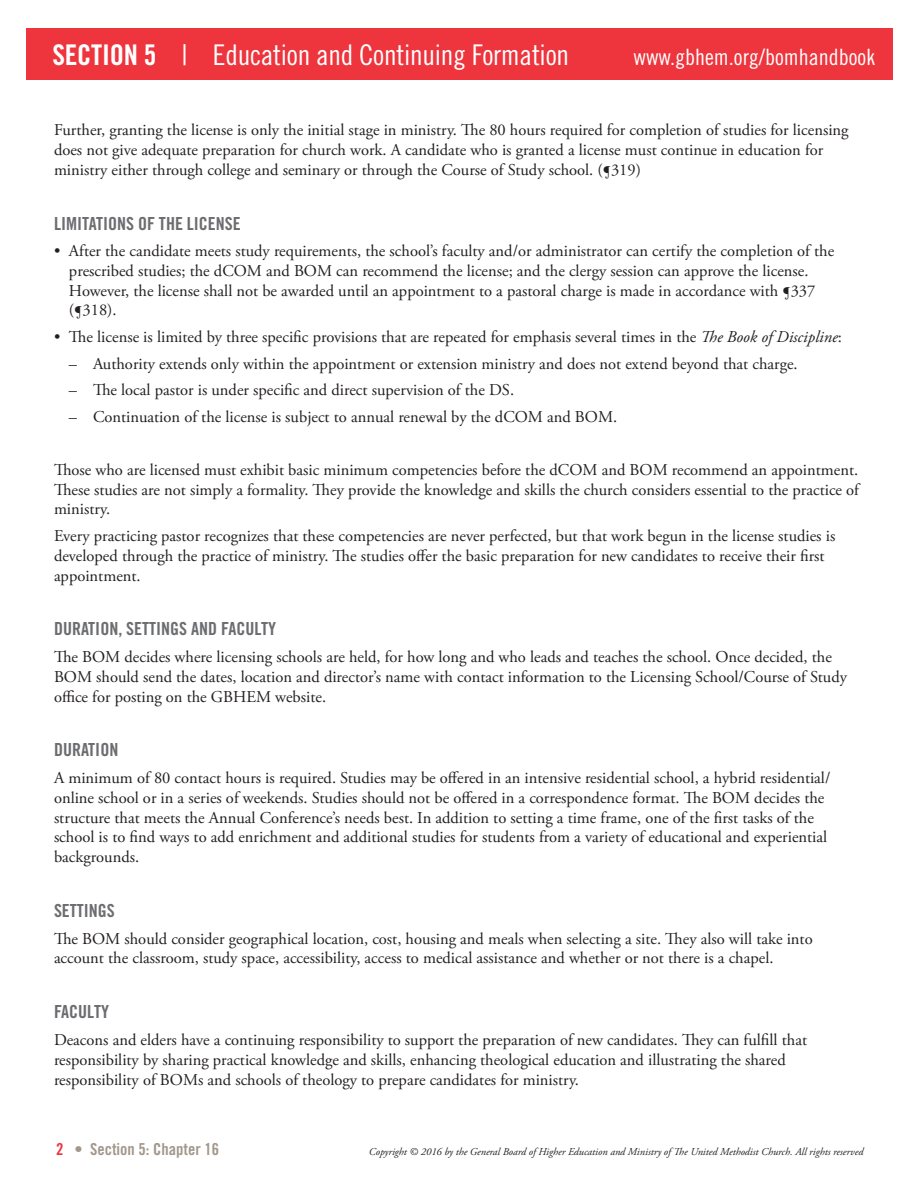
<style>
.page{position:relative;width:918px;height:1188px;background:#fff}
.page>*{position:absolute;margin:0;border:0;box-sizing:border-box;transform-origin:0 0}
.t1{font:28.5px "Trade Gothic Cond Eighteen";letter-spacing:-.01em;color:#fff}
.t2{font:22.5px "Trade Gothic Cond Eighteen";color:#fff}
.t3{font:18px "Trade Gothic Bold Cond Twenty";color:#6c6d70}
.t4{font:16.5px/19.8px "Adobe Garamond Pro";color:#231f20}
.t5{font:16.5px "Trade Gothic Bold Cond Twenty";color:#a2978b}
.t6{font:italic 10.5px "Adobe Garamond Pro";color:#231f20}
.s1{font-family:"Trade Gothic Bold Cond Twenty"}
.s2{font-style:italic}
.s3{color:#ee343d}
</style>
<div class="page">
<div style="left:26px;top:28px;width:866px;height:52px;background:#ee343d"></div>
<h1 class="t1" style="left:53px;top:38px;width:518px"><span class="s1">SECTION 5</span> | Education and Continuing Formation</h1>
<h2 class="t2" style="left:634px;top:43px;width:243px">www.gbhem.org/bomhandbook</h2>
<p class="t4" style="left:54px;top:120px;width:796px">Further, granting the license is only the initial stage in ministry. The 80 hours required for completion of studies for licensing does not give adequate preparation for church work. A candidate who is granted a license must continue in education for ministry either through college and seminary or through the Course of Study school. (¶319)</p>
<p class="t3" style="left:54px;top:212px;width:188px">LIMITATIONS OF THE LICENSE</p>
<p class="t4" style="left:69px;top:242px;width:767px;text-indent:-15px">• After the candidate meets study requirements, the school’s faculty and/or administrator can certify the completion of the prescribed studies; the dCOM and BOM can recommend the license; and the clergy session can approve the license.<br>However, the license shall not be awarded until an appointment to a pastoral charge is made in accordance with ¶337 (¶318).</p>
<p class="t4" style="left:54px;top:327px;width:789px">• The license is limited by three specific provisions that are repeated for emphasis several times in the <span class="s2">The Book of Discipline</span>:</p>
<p class="t4" style="left:69px;top:354px;width:730px">– Authority extends only within the appointment or extension ministry and does not extend beyond that charge.</p>
<p class="t4" style="left:69px;top:381px;width:447px">– The local pastor is under specific and direct supervision of the DS.</p>
<p class="t4" style="left:69px;top:407px;width:550px">– Continuation of the license is subject to annual renewal by the dCOM and BOM.</p>
<p class="t4" style="left:54px;top:460px;width:807px;text-align:justify">Those who are licensed must exhibit basic minimum competencies before the dCOM and BOM recommend an appointment.<br>These studies are not simply a formality. They provide the knowledge and skills the church considers essential to the practice of ministry.</p>
<p class="t4" style="left:54px;top:526px;width:783px">Every practicing pastor recognizes that these competencies are never perfected, but that work begun in the license studies is developed through the practice of ministry. The studies offer the basic preparation for new candidates to receive their first appointment.</p>
<p class="t3" style="left:54px;top:618px;width:224px">DURATION, SETTINGS AND FACULTY</p>
<p class="t4" style="left:54px;top:647px;width:795px">The BOM decides where licensing schools are held, for how long and who leads and teaches the school. Once decided, the<br>BOM should send the dates, location and director’s name with contact information to the Licensing School/Course of Study office for posting on the GBHEM website.</p>
<p class="t3" style="left:54px;top:739px;width:66px">DURATION</p>
<p class="t4" style="left:54px;top:768px;width:778px">A minimum of 80 contact hours is required. Studies may be offered in an intensive residential school, a hybrid residential/ online school or in a series of weekends. Studies should not be offered in a correspondence format. The BOM decides the structure that meets the Annual Conference’s needs best. In addition to setting a time frame, one of the first tasks of the school is to find ways to add enrichment and additional studies for students from a variety of educational and experiential backgrounds.</p>
<p class="t3" style="left:54px;top:900px;width:62px">SETTINGS</p>
<p class="t4" style="left:54px;top:929px;width:760px">The BOM should consider geographical location, cost, housing and meals when selecting a site. They also will take into account the classroom, study space, accessibility, access to medical assistance and whether or not there is a chapel.</p>
<p class="t3" style="left:54px;top:1001px;width:56px">FACULTY</p>
<p class="t4" style="left:54px;top:1030px;width:755px">Deacons and elders have a continuing responsibility to support the preparation of new candidates. They can fulfill that responsibility by sharing practical knowledge and skills, enhancing theological education and illustrating the shared responsibility of BOMs and schools of theology to prepare candidates for ministry.</p>
<p class="t5" style="left:56px;top:1139px;width:165px"><span class="s3">2</span> • Section 5: Chapter 16</p>
<p class="t6" style="left:369px;top:1145px;width:496px">Copyright © 2016 by the General Board of Higher Education and Ministry of The United Methodist Church. All rights reserved</p>
</div>
